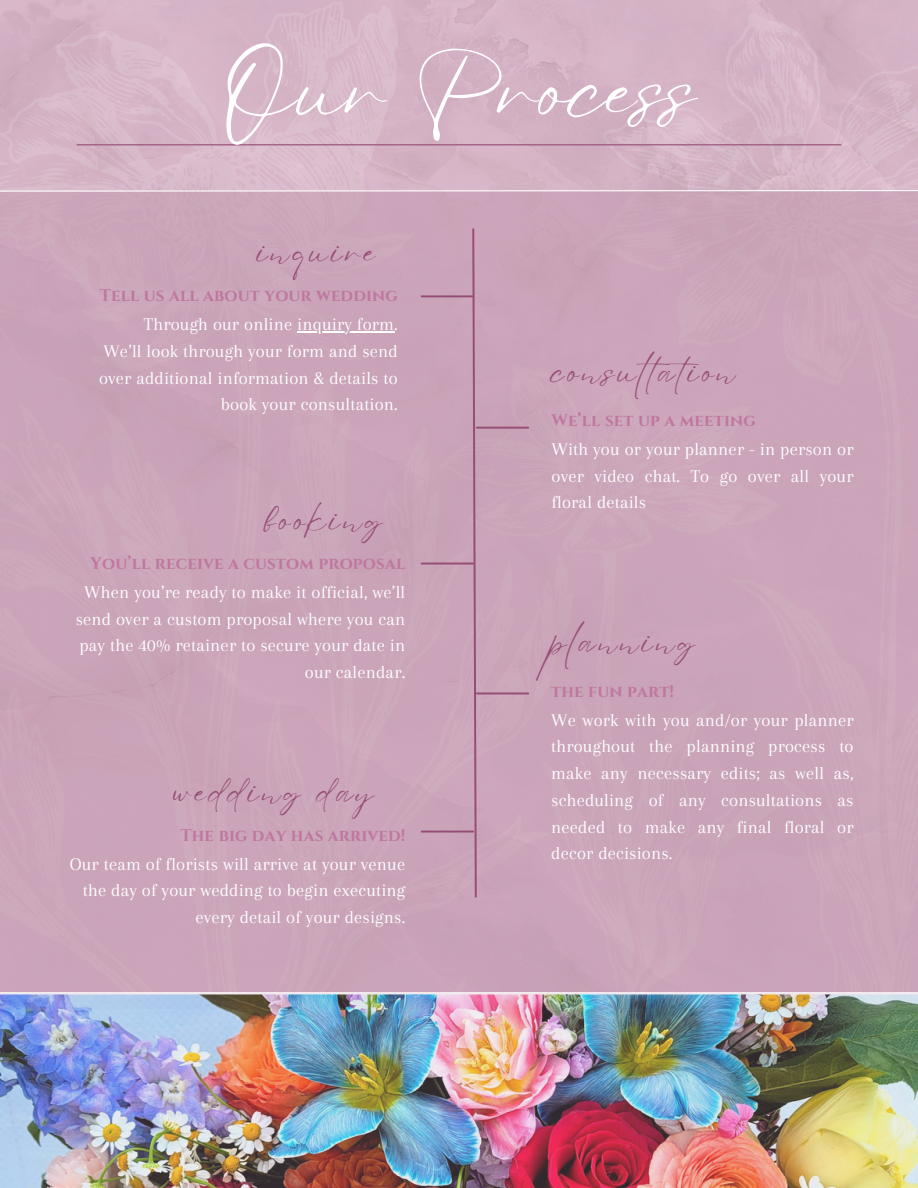
<style>
.page{position:relative;width:918px;height:1188px;background:#fff}
.page>*{position:absolute;margin:0;border:0;box-sizing:border-box;transform-origin:0 0}
.t1{font:88.5px "Eyesome Script";letter-spacing:.02em;color:#fff}
.t2{font:33.9px "Eyesome Script";letter-spacing:.1em;color:#964c74}
.t3{font:18.45px/26.7px "Arapey";letter-spacing:.01em;color:#fff;text-align:right}
.t4{font:700 16.8px "Cinzel";letter-spacing:.01em;color:#bf779e}
</style>
<div class="page">
<img style="left:0;top:0;width:918px;height:189px">
<div style="left:0;top:191px;width:918px;height:818px;background:#cba4ba"></div>
<hr style="left:77px;top:144px;width:764px;height:1px;background:#964c74">
<svg style="left:471px;top:228px;width:7px;height:670px"></svg>
<hr style="left:422px;top:295px;width:51px;height:2px;background:#964c74">
<hr style="left:477px;top:427px;width:51px;height:2px;background:#964c74">
<hr style="left:422px;top:563px;width:51px;height:2px;background:#964c74">
<hr style="left:477px;top:693px;width:51px;height:1px;background:#964c74">
<hr style="left:422px;top:831px;width:51px;height:2px;background:#964c74">
<img style="left:0;top:992px;width:918px;height:196px">
<hr style="left:297px;top:331px;width:97px;height:1px;background:#fff">
<svg style="left:0;top:189px;width:918px;height:3px;background:#e3ced9"></svg>
<h1 class="t1" style="left:222px;top:33px;width:475px">Our Process</h1>
<h2 class="t2" style="left:257px;top:231px;width:120px">inquire</h2>
<p class="t4" style="left:100px;top:285px;width:300px">Tell us all about your wedding</p>
<p class="t3" style="left:99px;top:311px;width:300px">Through our online inquiry form.<br>We’ll look through your form and send over additional information &amp; details to book your consultation.</p>
<h2 class="t2" style="left:265px;top:498px;width:119px">booking</h2>
<p class="t4" style="left:90px;top:553px;width:317px">You’ll receive a custom proposal</p>
<p class="t3" style="left:76px;top:579px;width:331px">When you’re ready to make it official, we’ll send over a custom proposal where you can pay the 40% retainer to secure your date in our calendar.</p>
<h2 class="t2" style="left:173px;top:770px;width:202px">wedding day</h2>
<p class="t4" style="left:180px;top:825px;width:226px">The big day has arrived!</p>
<p class="t3" style="left:70px;top:850px;width:337px">Our team of florists will arrive at your venue the day of your wedding to begin executing every detail of your designs.</p>
<h2 class="t2" style="left:552px;top:350px;width:186px">consultation</h2>
<p class="t4" style="left:552px;top:410px;width:206px">We’ll set up a meeting</p>
<p class="t3" style="left:552px;top:436px;width:304px;text-align:justify">With you or your planner - in person or over video chat. To go over all your floral details</p>
<h2 class="t2" style="left:551px;top:620px;width:145px">planning</h2>
<p class="t4" style="left:551px;top:680px;width:124px">the fun part!</p>
<p class="t3" style="left:551px;top:706px;width:304px;text-align:justify">We work with you and/or your planner throughout the planning process to make any necessary edits; as well as, scheduling of any consultations as needed to make any final floral or decor decisions.</p>
</div>
